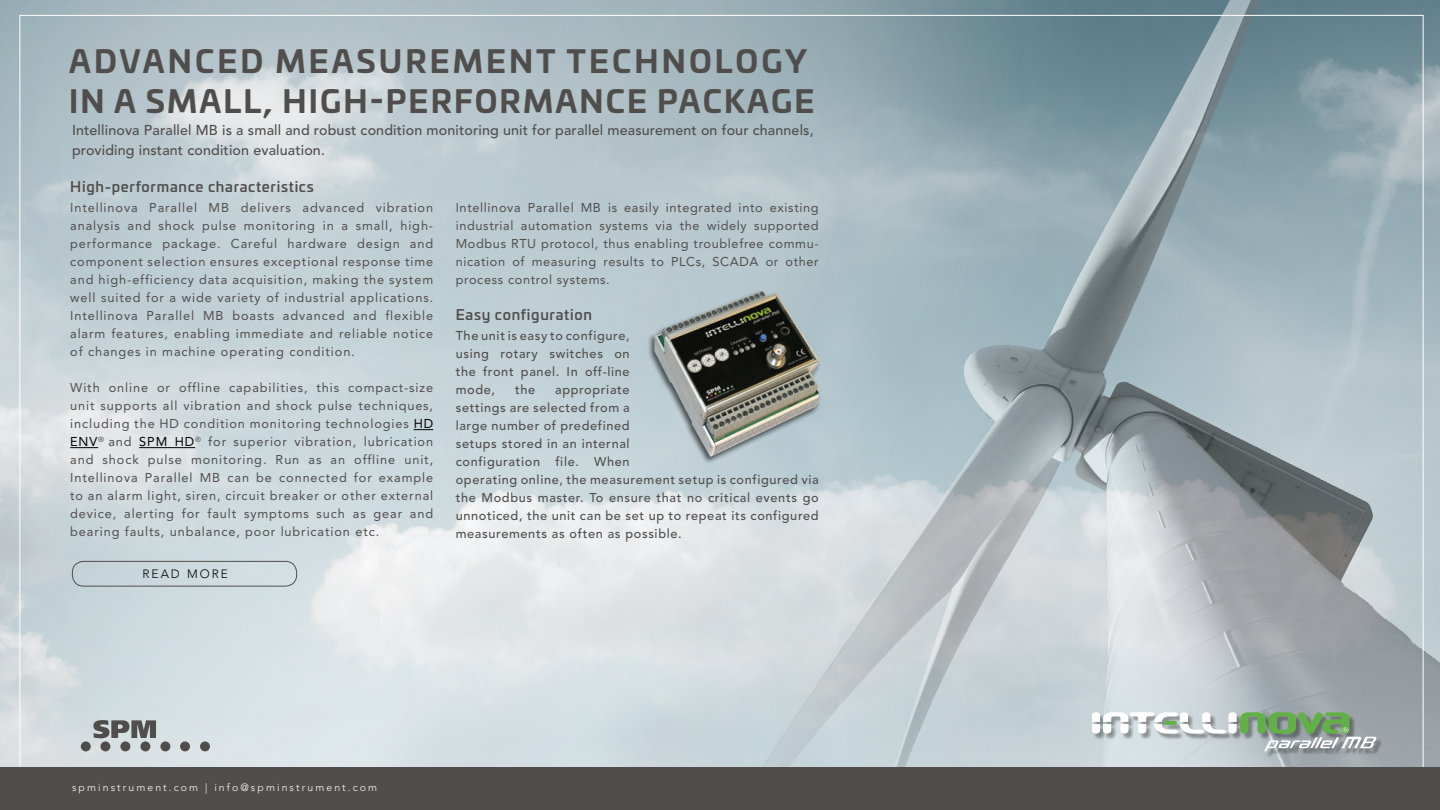
<style>
.page{position:relative;width:1440px;height:810px;background:#fff}
.page>*{position:absolute;margin:0;border:0;box-sizing:border-box;transform-origin:0 0}
.t1{font:700 30.75px/40.5px "Univia Pro";letter-spacing:.075em;color:#504e4d}
.t2{font:500 14.25px/19.5px "Avenir LT Std";letter-spacing:.01em;color:#504e4d}
.t3{font:500 14.25px "Univia Pro";letter-spacing:.05em;color:#504e4d}
.t4{font:12.75px/18px "Avenir LT Std";letter-spacing:.07em;color:#504e4d;text-align:justify}
.t5{font:500 12.75px/18px "Avenir LT Std";letter-spacing:.05em;color:#504e4d;text-align:justify}
.t6{font:300 12px "Avenir LT Std";letter-spacing:.17em;color:#000}
.t7{font:300 10.5px "Avenir LT Std";letter-spacing:.2em;color:#fff}
.s1{color:#000}
</style>
<div class="page">
<img style="left:0;top:0;width:1440px;height:768px">
<svg style="left:414px;top:429px;width:19px;height:1px"></svg>
<svg style="left:70px;top:447px;width:28px;height:1px"></svg>
<hr style="left:139px;top:447px;width:56px;height:1px;background:#000">
<div style="left:1093px;top:713px;width:290px;height:45px;background:#000;opacity:.35"></div>
<svg style="left:1092px;top:712px;width:284px;height:39px"></svg>
<svg style="left:93px;top:720px;width:63px;height:18px"></svg>
<div style="left:81px;top:741px;width:10px;height:10px;background:#504e4d;border-radius:50%"></div>
<div style="left:180px;top:741px;width:10px;height:10px;background:#504e4d;border-radius:50%"></div>
<div style="left:140px;top:741px;width:10px;height:10px;background:#504e4d;border-radius:50%"></div>
<div style="left:120px;top:741px;width:10px;height:10px;background:#504e4d;border-radius:50%"></div>
<div style="left:100px;top:741px;width:10px;height:10px;background:#504e4d;border-radius:50%"></div>
<div style="left:160px;top:741px;width:10px;height:10px;background:#504e4d;border-radius:50%"></div>
<div style="left:200px;top:741px;width:10px;height:10px;background:#504e4d;border-radius:50%"></div>
<div style="left:72px;top:561px;width:225px;height:25px;border:1px solid #504e4d;border-radius:11px"></div>
<div style="left:0;top:768px;width:1440px;height:42px;background:#504e4d"></div>
<div style="left:647px;top:290px;width:174px;height:175px;background:#000;opacity:.6"></div>
<img style="left:654px;top:291px;width:165px;height:166px">
<h1 class="t1" style="left:69px;top:38px;width:747px">ADVANCED MEASUREMENT TECHNOLOGY<br>IN A SMALL, HIGH-PERFORMANCE PACKAGE</h1>
<p class="t2" style="left:72px;top:121px;width:743px">Intellinova Parallel MB is a small and robust condition monitoring unit for parallel measurement on four channels, providing instant condition evaluation.</p>
<p class="t3" style="left:70px;top:176px;width:245px">High-performance characteristics</p>
<p class="t4" style="left:70px;top:199px;width:365px">Intellinova Parallel MB delivers advanced vibration analysis and shock pulse monitoring in a small, high&shy;performance package. Careful hardware design and component selection ensures exceptional response time and high-efficiency data acquisition, making the system well suited for a wide variety of industrial applications.<br>Intellinova Parallel MB boasts advanced and flexible alarm features, enabling immediate and reliable notice of changes in machine operating condition.</p>
<p class="t4" style="left:70px;top:379px;width:365px">With online or offline capabilities, this compact-size unit supports all vibration and shock pulse techniques, including the HD condition monitoring technologies <span class="s1">HD ENV</span><sup>®</sup> and <span class="s1">SPM HD</span><sup>®</sup> for superior vibration, lubrication and shock pulse monitoring. Run as an offline unit, Intellinova Parallel MB can be connected for example to an alarm light, siren, circuit breaker or other external device, alerting for fault symptoms such as gear and bearing faults, unbalance, poor lubrication etc.</p>
<p class="t6" style="left:142px;top:567px;width:87px">READ MORE</p>
<p class="t4" style="left:456px;top:198px;width:365px">Intellinova Parallel MB is easily integrated into existing industrial automation systems via the widely supported Modbus RTU protocol, thus enabling troublefree commu&shy;nication of measuring results to PLCs, SCADA or other process control systems.</p>
<p class="t3" style="left:456px;top:303px;width:138px">Easy configuration</p>
<p class="t5" style="left:456px;top:327px;width:176px">The unit is easy to configure, using rotary switches on the front panel. In off-line mode,</p>
<p class="t5" style="left:515px;top:381px;width:22px">the</p>
<p class="t5" style="left:456px;top:381px;width:365px;text-align:left;text-indent:99px">appropriate<br>settings are selected from a<br>large number of predefined<br>setups stored in an internal<br>configuration file. When<br>operating online, the measurement setup is configured via the Modbus master. To ensure that no critical events go unnoticed, the unit can be set up to repeat its configured measurements as often as possible.</p>
<p class="t7" style="left:72px;top:781px;width:307px">spminstrument.com | info@spminstrument.com</p>
</div>
